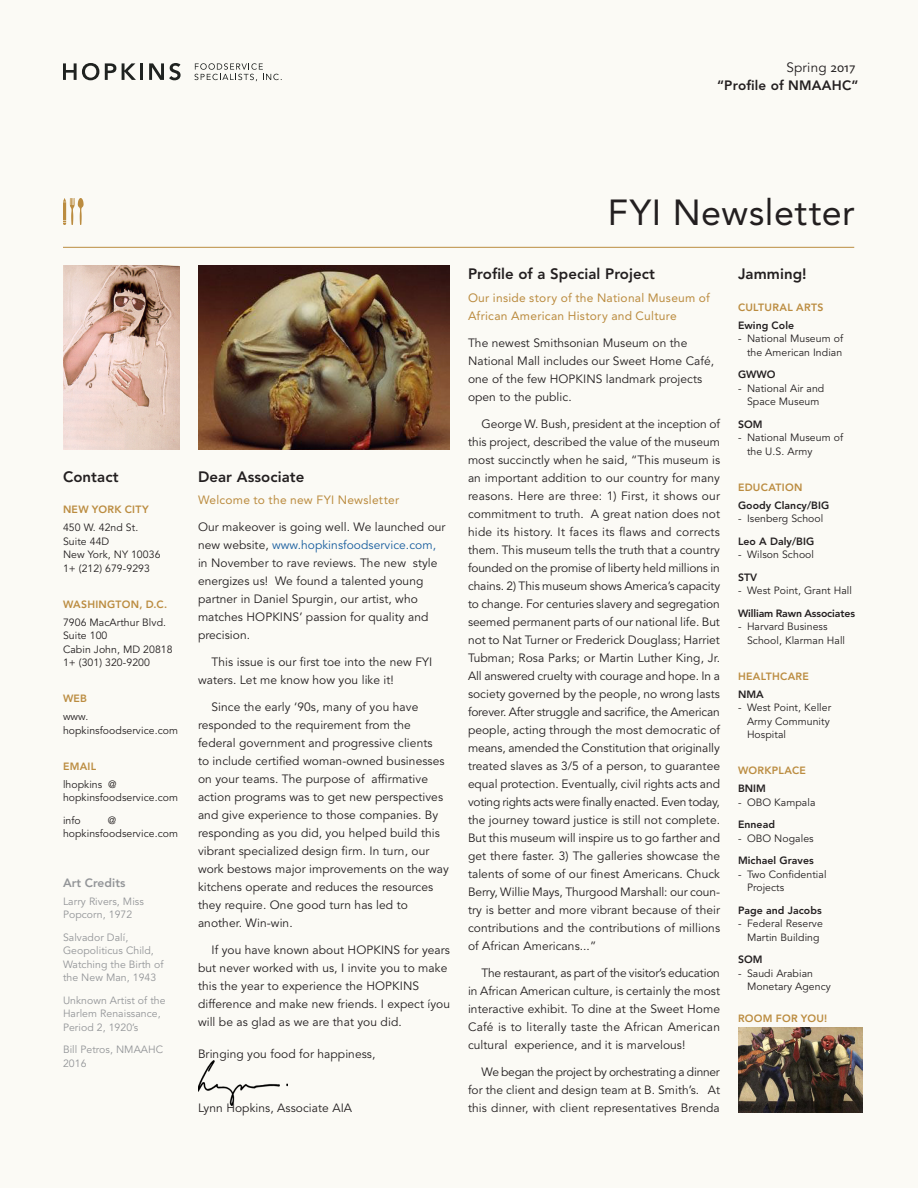
<style>
.page{position:relative;width:918px;height:1188px;background:#fbfaf5}
.page>*{position:absolute;margin:0;border:0;box-sizing:border-box;transform-origin:0 0}
.H_1{font:36px "Avenir LT Std";letter-spacing:.015em;color:#231f20}
.Article_Start{font:800 15px "Avenir LT Std";letter-spacing:.005em;color:#231f20}
.Marginalis_Article_S{font:800 15px "Avenir LT Std";letter-spacing:.005em;color:#231f20}
.Document_Subhead{font:800 13.5px "Avenir LT Std";letter-spacing:.015em;color:#231f20}
.Document_Subhead-2{font:13.5px "Avenir LT Std";letter-spacing:.015em;color:#231f20}
.Body_Copy{font:12px/18px "Avenir LT Std";letter-spacing:.005em;color:#231f20;text-align:justify}
.Body_Copy_Start{font:12px/18px "Avenir LT Std";letter-spacing:.005em;color:#231f20}
.Subhead{font:12px/18px "Avenir LT Std";letter-spacing:.02em;color:#bb8c40}
.Header_1{font:800 12px "Avenir LT Std";letter-spacing:.005em;color:#939598}
.Marginalia{font:10.5px/13.5px "Avenir LT Std";letter-spacing:.005em;color:#231f20}
.Marginalia-2{font:10.5px/13.5px "Avenir LT Std";letter-spacing:.005em;color:#939598}
.Marginalia_Header{font:800 10.5px "Avenir LT Std";letter-spacing:.005em;color:#231f20}
.Subhead_Marginalia{font:800 10.5px "Avenir LT Std";letter-spacing:.025em;color:#bb8c40}
.s1{font-family:"Myriad Pro"}
.s2{color:#175d9e}
</style>
<div class="page">
<svg style="left:63px;top:63px;width:36px;height:17px"></svg>
<svg style="left:105px;top:63px;width:11px;height:17px"></svg>
<svg style="left:122px;top:63px;width:14px;height:17px"></svg>
<hr style="left:140px;top:63px;width:3px;height:17px;background:#1f2220">
<svg style="left:149px;top:63px;width:32px;height:17px"></svg>
<svg style="left:194px;top:63px;width:88px;height:18px"></svg>
<svg style="left:63px;top:198px;width:21px;height:27px"></svg>
<hr style="left:63px;top:247px;width:791px;height:1px;background:#bb8c40">
<img style="left:738px;top:1028px;width:124px;height:84px">
<img style="left:198px;top:266px;width:251px;height:184px">
<img style="left:63px;top:266px;width:117px;height:184px">
<img style="left:198px;top:1061px;width:90px;height:45px">
<p class="Document_Subhead-2" style="left:787px;top:60px;width:70px">Spring <span class="s1">2017</span></p>
<p class="Document_Subhead" style="left:717px;top:77px;width:143px">“Profile of NMAAHC”</p>
<p class="Article_Start" style="left:63px;top:467px;width:57px">Contact</p>
<p class="Subhead_Marginalia" style="left:63px;top:503px;width:87px">NEW YORK CITY</p>
<p class="Marginalia" style="left:63px;top:521px;width:99px">450 W. 42nd St.<br>Suite 44D<br>New York, NY 10036<br>1+ (212) 679-9293</p>
<p class="Subhead_Marginalia" style="left:63px;top:598px;width:106px">WASHINGTON, D.C.</p>
<p class="Marginalia" style="left:63px;top:615px;width:111px">7906 MacArthur Blvd.<br>Suite 100<br>Cabin John, MD 20818<br>1+ (301) 320-9200</p>
<p class="Subhead_Marginalia" style="left:63px;top:692px;width:26px">WEB</p>
<p class="Marginalia" style="left:63px;top:710px;width:117px">www. hopkinsfoodservice.com</p>
<p class="Subhead_Marginalia" style="left:63px;top:760px;width:35px">EMAIL</p>
<p class="Marginalia" style="left:63px;top:777px;width:117px">lhopkins @ hopkinsfoodservice.com</p>
<p class="Marginalia" style="left:63px;top:813px;width:19px">info</p>
<p class="Marginalia" style="left:63px;top:813px;width:117px;text-indent:45px">@ hopkinsfoodservice.com</p>
<p class="Header_1" style="left:63px;top:875px;width:64px">Art Credits</p>
<p class="Marginalia-2" style="left:63px;top:894px;width:82px">Larry Rivers, Miss<br>Popcorn, 1972</p>
<p class="Marginalia-2" style="left:63px;top:930px;width:102px">Salvador Dalí,<br>Geopoliticus Child,<br>Watching the Birth of the New Man, 1943</p>
<p class="Marginalia-2" style="left:63px;top:993px;width:104px">Unknown Artist of the<br>Harlem Renaissance,<br>Period 2, 1920’s</p>
<p class="Marginalia-2" style="left:63px;top:1043px;width:102px">Bill Petros, NMAAHC<br>2016</p>
<p class="Article_Start" style="left:198px;top:467px;width:108px">Dear Associate</p>
<p class="Subhead" style="left:198px;top:491px;width:203px">Welcome to the new FYI Newsletter</p>
<p class="Body_Copy_Start" style="left:198px;top:518px;width:249px">Our makeover is going well. We launched our new website, <span class="s2">www.hopkinsfoodservice.com, </span>in November to rave reviews. The new style energizes us! We found a talented young partner in Daniel Spurgin, our artist, who matches HOPKINS’ passion for quality and precision.</p>
<p class="Body_Copy" style="left:198px;top:653px;width:236px;text-indent:14px">This issue is our first toe into the new FYI waters. Let me know how you like it!</p>
<p class="Body_Copy" style="left:198px;top:698px;width:253px;text-align:left;text-indent:14px">Since the early ‘90s, many of you have responded to the requirement from the federal government and progressive clients<br>to include certified woman-owned businesses on your teams. The purpose of affirmative action programs was to get new perspectives and give experience to those companies. By responding as you did, you helped build this vibrant specialized design firm. In turn, our work bestows major improvements on the way kitchens operate and reduces the resources they require. One good turn has led to another. Win-win.</p>
<p class="Body_Copy" style="left:198px;top:941px;width:254px;text-align:left;text-indent:14px">If you have known about HOPKINS for years but never worked with us, I invite you to make this the year to experience the HOPKINS difference and make new friends. I expect íyou will be as glad as we are that you did.</p>
<p class="Body_Copy_Start" style="left:198px;top:1045px;width:179px">Bringing you food for happiness,</p>
<p class="Body_Copy_Start" style="left:198px;top:1099px;width:156px">Lynn Hopkins, Associate AIA</p>
<p class="H_1" style="left:608px;top:192px;width:249px">FYI Newsletter</p>
<p class="Article_Start" style="left:468px;top:265px;width:189px">Profile of a Special Project</p>
<p class="Subhead" style="left:468px;top:288px;width:244px">Our inside story of the National Museum of<br>African American History and Culture</p>
<p class="Body_Copy_Start" style="left:468px;top:334px;width:248px">The newest Smithsonian Museum on the National Mall includes our Sweet Home Café, one of the few HOPKINS landmark projects open to the public.</p>
<p class="Body_Copy" style="left:468px;top:415px;width:254px;text-indent:14px">George W. Bush, president at the inception of this project, described the value of the museum most succinctly when he said, “This museum is an important addition to our country for many reasons. Here are three: 1) First, it shows our commitment to truth. A great nation does not hide its history. It faces its flaws and corrects them. This museum tells the truth that a country founded on the promise of liberty held millions in chains. 2) This museum shows America’s capacity to change. For centuries slavery and segregation seemed permanent parts of our national life. But not to Nat Turner or Frederick Douglass; Harriet Tubman; Rosa Parks; or Martin Luther King, Jr.<br>All answered cruelty with courage and hope. In a society governed by the people, no wrong lasts forever. After struggle and sacrifice, the American people, acting through the most democratic of means, amended the Constitution that originally treated slaves as 3/5 of a person, to guarantee equal protection. Eventually, civil rights acts and voting rights acts were finally enacted. Even today, the journey toward justice is still not complete.<br>But this museum will inspire us to go farther and get there faster. 3) The galleries showcase the talents of some of our finest Americans. Chuck Berry, Willie Mays, Thurgood Marshall: our coun&shy;try is better and more vibrant because of their contributions and the contributions of millions of African Americans...”</p>
<p class="Body_Copy" style="left:468px;top:964px;width:254px;text-indent:14px">The restaurant, as part of the visitor’s education in African American culture, is certainly the most interactive exhibit. To dine at the Sweet Home Café is to literally taste the African American cultural experience, and it is marvelous!</p>
<p class="Body_Copy" style="left:468px;top:1063px;width:254px;text-indent:14px">We began the project by orchestrating a dinner for the client and design team at B. Smith’s. At this dinner, with client representatives Brenda</p>
<p class="Marginalis_Article_S" style="left:738px;top:265px;width:70px">Jamming!</p>
<p class="Subhead_Marginalia" style="left:738px;top:301px;width:87px">CULTURAL ARTS</p>
<p class="Marginalia_Header" style="left:738px;top:319px;width:58px">Ewing Cole</p>
<p class="Marginalia" style="left:738px;top:332px;width:107px;text-align:right">- National Museum of the American Indian</p>
<p class="Marginalia_Header" style="left:738px;top:368px;width:39px">GWWO</p>
<p class="Marginalia" style="left:738px;top:381px;width:88px;text-align:center">- National Air and<br>Space Museum</p>
<p class="Marginalia_Header" style="left:738px;top:418px;width:26px">SOM</p>
<p class="Marginalia" style="left:747px;top:431px;width:98px;text-indent:-9px">- National Museum of the U.S. Army</p>
<p class="Subhead_Marginalia" style="left:738px;top:481px;width:66px">EDUCATION</p>
<p class="Marginalia_Header" style="left:738px;top:499px;width:93px">Goody Clancy/BIG</p>
<p class="Marginalia" style="left:738px;top:512px;width:87px">- Isenberg School</p>
<p class="Marginalia_Header" style="left:738px;top:535px;width:78px">Leo A Daly/BIG</p>
<p class="Marginalia" style="left:738px;top:548px;width:78px">- Wilson School</p>
<p class="Marginalia_Header" style="left:738px;top:571px;width:21px">STV</p>
<p class="Marginalia" style="left:738px;top:584px;width:116px">- West Point, Grant Hall</p>
<p class="Marginalia_Header" style="left:738px;top:607px;width:119px">William Rawn Associates</p>
<p class="Marginalia" style="left:747px;top:620px;width:100px;text-indent:-9px">- Harvard Business<br>School, Klarman Hall</p>
<p class="Subhead_Marginalia" style="left:738px;top:670px;width:72px">HEALTHCARE</p>
<p class="Marginalia_Header" style="left:738px;top:688px;width:27px">NMA</p>
<p class="Marginalia" style="left:747px;top:701px;width:86px;text-indent:-9px">- West Point, Keller<br>Army Community<br>Hospital</p>
<p class="Subhead_Marginalia" style="left:738px;top:764px;width:69px">WORKPLACE</p>
<p class="Marginalia_Header" style="left:738px;top:782px;width:29px">BNIM</p>
<p class="Marginalia" style="left:738px;top:795px;width:79px">- OBO Kampala</p>
<p class="Marginalia_Header" style="left:738px;top:818px;width:39px">Ennead</p>
<p class="Marginalia" style="left:738px;top:831px;width:77px">- OBO Nogales</p>
<p class="Marginalia_Header" style="left:738px;top:854px;width:77px">Michael Graves</p>
<p class="Marginalia" style="left:747px;top:867px;width:81px;text-indent:-9px">- Two Confidential<br>Projects</p>
<p class="Marginalia_Header" style="left:738px;top:904px;width:85px">Page and Jacobs</p>
<p class="Marginalia" style="left:738px;top:917px;width:86px;text-align:center">- Federal Reserve<br>Martin Building</p>
<p class="Marginalia_Header" style="left:738px;top:953px;width:26px">SOM</p>
<p class="Marginalia" style="left:747px;top:966px;width:85px;text-indent:-9px">- Saudi Arabian<br>Monetary Agency</p>
<p class="Subhead_Marginalia" style="left:738px;top:1012px;width:91px">ROOM FOR YOU!</p>
</div>
